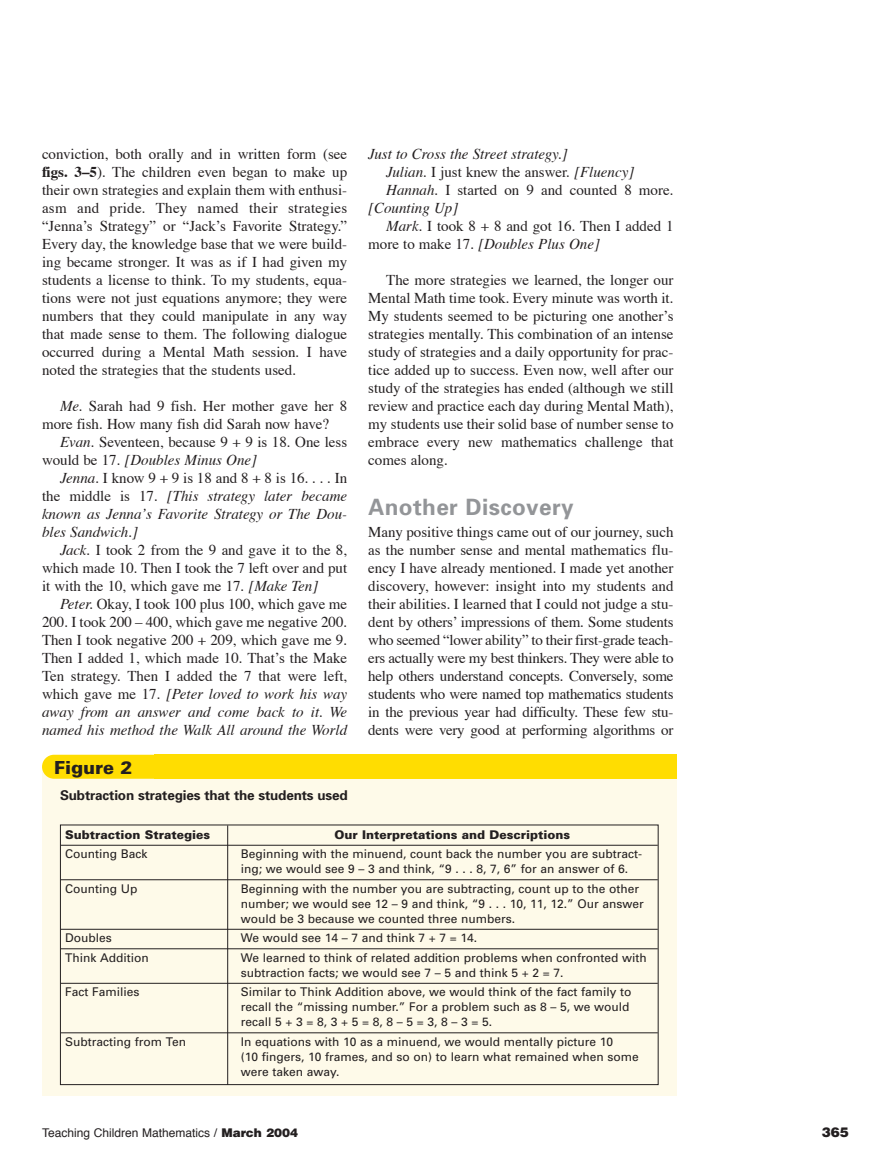
<style>
.page{position:relative;width:891px;height:1175px;background:#fff}
.page>*{position:absolute;margin:0;border:0;box-sizing:border-box;transform-origin:0 0}
.t1{font:700 22.5px "Univers";letter-spacing:.015em;color:#939598}
.t2{font:900 18px "Univers";color:#231f20}
.t3{font:15px/18px "Times";color:#231f20;text-align:justify}
.t4{font:italic 15px/18px "Times";color:#231f20;text-align:justify}
.t5{font:700 13.5px "Univers";letter-spacing:-.01em;color:#231f20}
.t6{font:900 13.5px "Helvetica";color:#231f20}
.t7{font:12px/15px "Univers";color:#231f20}
.t8{font:900 12px "Univers";color:#231f20}
.t9{font:12px "Helvetica";color:#231f20}
.s1{font-weight:700}
.s2{font-style:italic}
.s3{font-style:normal}
.s4{font-weight:900}
</style>
<div class="page">
<div style="left:42px;top:767px;width:635px;height:328px;background:#fefae9"></div>
<div style="left:42px;top:754px;width:125px;height:24px;background:#ffdd01;border-radius:12px"></div>
<div style="left:154px;top:754px;width:523px;height:24px;background:#ffdd01"></div>
<hr style="left:61px;top:845px;width:597px;height:1px;background:#231f20">
<hr style="left:61px;top:879px;width:597px;height:1px;background:#231f20">
<hr style="left:61px;top:929px;width:597px;height:1px;background:#231f20">
<hr style="left:61px;top:948px;width:597px;height:1px;background:#231f20">
<hr style="left:61px;top:983px;width:597px;height:1px;background:#231f20">
<hr style="left:61px;top:1032px;width:597px;height:1px;background:#231f20">
<div style="left:60px;top:824px;width:599px;height:261px;border:1px solid #231f20"></div>
<hr style="left:227px;top:825px;width:1px;height:260px;background:#231f20">
<p class="t3" style="left:42px;top:146px;width:307px">conviction, both orally and in written form (see <span class="s1">figs. 3–5</span>). The children even began to make up their own strategies and explain them with enthusi&shy;asm and pride. They named their strategies “Jenna’s Strategy” or “Jack’s Favorite Strategy.” Every day, the knowledge base that we were build&shy;ing became stronger. It was as if I had given my students a license to think. To my students, equa&shy;tions were not just equations anymore; they were numbers that they could manipulate in any way that made sense to them. The following dialogue occurred during a Mental Math session. I have noted the strategies that the students used.</p>
<p class="t3" style="left:42px;top:398px;width:307px;text-indent:18px"><span class="s2">Me.</span> Sarah had 9 fish. Her mother gave her 8 more fish. How many fish did Sarah now have?</p>
<p class="t3" style="left:42px;top:434px;width:307px;text-indent:18px"><span class="s2">Evan.</span> Seventeen, because 9 + 9 is 18. One less would be 17. <span class="s2">[Doubles Minus One]</span></p>
<p class="t4" style="left:42px;top:470px;width:307px;text-indent:18px">Jenna. <span class="s3">I know 9 + 9 is 18 and 8 + 8 is 16. . . . In the middle is 17.</span> [This strategy later became known as Jenna’s Favorite Strategy or The Dou&shy;bles Sandwich.]</p>
<p class="t3" style="left:42px;top:542px;width:307px;text-indent:18px"><span class="s2">Jack.</span> I took 2 from the 9 and gave it to the 8, which made 10. Then I took the 7 left over and put it with the 10, which gave me 17. <span class="s2">[Make Ten]</span></p>
<p class="t3" style="left:42px;top:596px;width:307px;text-indent:18px"><span class="s2">Peter.</span> Okay, I took 100 plus 100, which gave me 200. I took 200 – 400, which gave me negative 200.<br>Then I took negative 200 + 209, which gave me 9.<br>Then I added 1, which made 10. That’s the Make Ten strategy. Then I added the 7 that were left, which gave me 17. <span class="s2">[Peter loved to work his way away from an answer and come back to it. We named his method the Walk All around the World</span></p>
<p class="t4" style="left:368px;top:146px;width:201px">Just to Cross the Street strategy.]</p>
<p class="t3" style="left:386px;top:164px;width:249px"><span class="s2">Julian.</span> I just knew the answer. <span class="s2">[Fluency]</span></p>
<p class="t3" style="left:386px;top:182px;width:289px"><span class="s2">Hannah.</span> I started on 9 and counted 8 more.</p>
<p class="t4" style="left:368px;top:200px;width:91px">[Counting Up]</p>
<p class="t3" style="left:386px;top:218px;width:289px"><span class="s2">Mark.</span> I took 8 + 8 and got 16. Then I added 1</p>
<p class="t4" style="left:368px;top:236px;width:233px"><span class="s3">more to make 17.</span> [Doubles Plus One]</p>
<p class="t3" style="left:368px;top:272px;width:307px;text-indent:18px">The more strategies we learned, the longer our Mental Math time took. Every minute was worth it.<br>My students seemed to be picturing one another’s strategies mentally. This combination of an intense study of strategies and a daily opportunity for prac&shy;tice added up to success. Even now, well after our study of the strategies has ended (although we still review and practice each day during Mental Math), my students use their solid base of number sense to embrace every new mathematics challenge that comes along.</p>
<h1 class="t1" style="left:368px;top:493px;width:207px">Another Discovery</h1>
<p class="t3" style="left:368px;top:524px;width:307px">Many positive things came out of our journey, such as the number sense and mental mathematics flu&shy;ency I have already mentioned. I made yet another discovery, however: insight into my students and their abilities. I learned that I could not judge a stu&shy;dent by others’ impressions of them. Some students who seemed “lower ability” to their first-grade teach&shy;ers actually were my best thinkers. They were able to help others understand concepts. Conversely, some students who were named top mathematics students in the previous year had difficulty. These few stu&shy;dents were very good at performing algorithms or</p>
<p class="t2" style="left:54px;top:756px;width:80px">Figure 2</p>
<p class="t5" style="left:60px;top:787px;width:289px">Subtraction strategies that the students used</p>
<p class="t8" style="left:65px;top:827px;width:147px">Subtraction Strategies</p>
<p class="t8" style="left:334px;top:827px;width:237px">Our Interpretations and Descriptions</p>
<p class="t7" style="left:65px;top:846px;width:84px">Counting Back</p>
<p class="t7" style="left:241px;top:846px;width:403px">Beginning with the minuend, count back the number you are subtract&shy;ing; we would see 9 – 3 and think, “9 . . . 8, 7, 6” for an answer of 6.</p>
<p class="t7" style="left:65px;top:881px;width:74px">Counting Up</p>
<p class="t7" style="left:241px;top:881px;width:405px">Beginning with the number you are subtracting, count up to the other number; we would see 12 – 9 and think, “9 . . . 10, 11, 12.” Our answer would be 3 because we counted three numbers.</p>
<p class="t7" style="left:65px;top:930px;width:48px">Doubles</p>
<p class="t7" style="left:241px;top:930px;width:238px">We would see 14 – 7 and think 7 + 7 = 14.</p>
<p class="t7" style="left:65px;top:950px;width:85px">Think Addition</p>
<p class="t7" style="left:241px;top:950px;width:408px">We learned to think of related addition problems when confronted with subtraction facts; we would see 7 – 5 and think 5 + 2 = 7.</p>
<p class="t7" style="left:65px;top:984px;width:76px">Fact Families</p>
<p class="t7" style="left:241px;top:984px;width:392px">Similar to Think Addition above, we would think of the fact family to recall the “missing number.” For a problem such as 8 – 5, we would recall 5 + 3 = 8, 3 + 5 = 8, 8 – 5 = 3, 8 – 3 = 5.</p>
<p class="t7" style="left:65px;top:1034px;width:122px">Subtracting from Ten</p>
<p class="t7" style="left:241px;top:1034px;width:400px">In equations with 10 as a minuend, we would mentally picture 10<br>(10 fingers, 10 frames, and so on) to learn what remained when some were taken away.</p>
<p class="t9" style="left:42px;top:1127px;width:258px">Teaching Children Mathematics / <span class="s4">March 2004</span></p>
<p class="t6" style="left:822px;top:1123px;width:29px">365</p>
</div>
